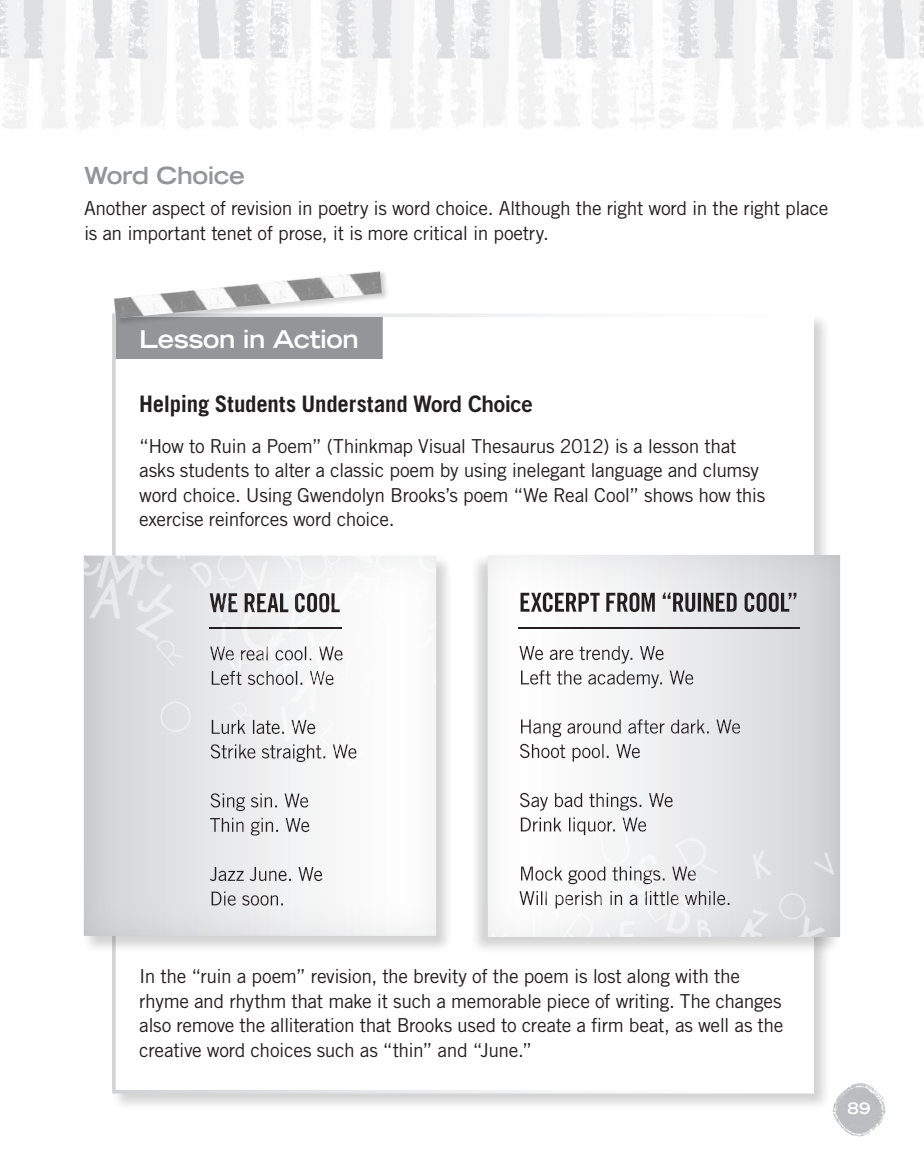
<style>
.page{position:relative;width:924px;height:1166px;background:#fff}
.page>*{position:absolute;margin:0;border:0;box-sizing:border-box;transform-origin:0 0}
.Sidebar_-_Header{font:700 expanded 24.5px "Trade Gothic LT Std";letter-spacing:-.02em;color:#fff}
.S2{font:700 expanded 23.62px "Trade Gothic LT Std";letter-spacing:-.02em;color:#939598}
.Body{font:700 22.75px "Trade Gothic LT Std";letter-spacing:-.005em;color:#231f20}
.Body-2{font:19.25px/24.5px "Trade Gothic LT Std";letter-spacing:-.02em;color:#231f20}
.t1{font:700 expanded 15.75px "Trade Gothic LT Std";color:#fff}
.s1{font-family:"Trade Gothic LT Std Bd 2";font-weight:400}
</style>
<div class="page">
<img style="left:0;top:0;width:924px;height:131px">
<div style="left:110px;top:312px;width:721px;height:799px;background:#231f20;opacity:.2"></div>
<div style="left:114px;top:315px;width:698px;height:776px;background:#fff"></div>
<div style="left:116px;top:317px;width:267px;height:42px;background:#939598"></div>
<div style="left:82px;top:554px;width:371px;height:399px;background:#231f20;opacity:.2"></div>
<div style="left:83px;top:553px;width:354px;height:385px;background:#d1d2d4;opacity:.5"></div>
<div style="left:470px;top:553px;width:372px;height:401px;background:#231f20;opacity:.2"></div>
<div style="left:487px;top:553px;width:354px;height:387px;background:#d1d2d4;opacity:.5"></div>
<img style="left:84px;top:555px;width:352px;height:304px">
<img style="left:487px;top:632px;width:353px;height:304px">
<div style="left:114px;top:269px;width:275px;height:57px;background:#231f20;opacity:.2"></div>
<img style="left:114px;top:270px;width:268px;height:48px">
<img style="left:828px;top:1077px;width:58px;height:60px">
<p class="S2" style="left:84px;top:159px;width:162px">Word Choice</p>
<p class="Body-2" style="left:84px;top:196px;width:746px">Another aspect of revision in poetry is word choice. Although the right word in the right place is an important tenet of prose, it is more critical in poetry.</p>
<p class="Sidebar_-_Header" style="left:139px;top:323px;width:221px">Lesson in Action</p>
<p class="Body" style="left:139px;top:390px;width:395px">Helping Students Understand <span class="s1">Word Choice</span></p>
<p class="Body-2" style="left:139px;top:433px;width:627px">“How to Ruin a Poem” (Thinkmap Visual Thesaurus 2012) is a lesson that asks students to alter a classic poem by using inelegant language and clumsy word choice. Using Gwendolyn Brooks’s poem “We Real Cool” shows how this exercise reinforces word choice.</p>
<p class="Body-2" style="left:139px;top:963px;width:646px">In the “ruin a poem” revision, the brevity of the poem is lost along with the rhyme and rhythm that make it such a memorable piece of writing. The changes also remove the alliteration that Brooks used to create a firm beat, as well as the creative word choices such as “thin” and “June.”</p>
<p class="t1" style="left:848px;top:1098px;width:25px">89</p>
</div>
